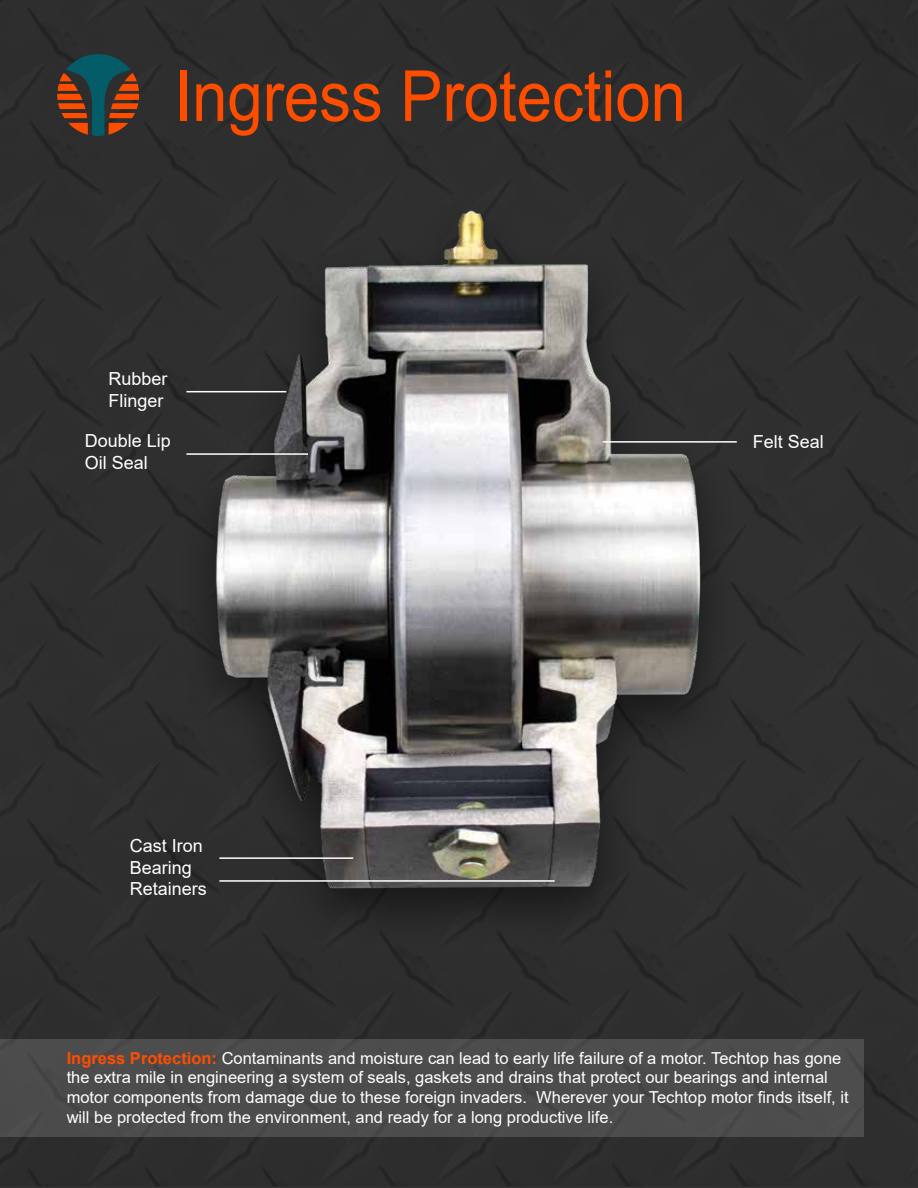
<style>
.page{position:relative;width:918px;height:1188px;background:#2e2e2e}
.page>*{position:absolute;margin:0;border:0;box-sizing:border-box;transform-origin:0 0}
.t1{font:70.5px "Arial";color:#ff4d00;scale:.9 1}
.t2{font:18px/21.6px "Arial";color:#fff}
.t3{font:16.5px/19.8px "Arial";color:#fff}
.s1{font-weight:700;color:#ff4d00}
</style>
<div class="page">
<svg style="left:57px;top:54px;width:82px;height:82px"></svg>
<div style="left:0;top:1039px;width:864px;height:97px;background:#4c4c4d"></div>
<img style="left:156px;top:210px;width:563px;height:729px">
<hr style="left:186px;top:391px;width:100px;height:1px;background:#fff">
<hr style="left:186px;top:453px;width:122px;height:2px;background:#fff">
<hr style="left:219px;top:857px;width:134px;height:2px;background:#fff">
<hr style="left:219px;top:880px;width:336px;height:2px;background:#fff">
<hr style="left:603px;top:441px;width:134px;height:2px;background:#fff">
<h1 class="t1" style="left:175px;top:48px;width:570px">Ingress Protection</h1>
<p class="t2" style="left:109px;top:368px;width:61px">Rubber<br>Flinger</p>
<p class="t2" style="left:85px;top:430px;width:88px">Double Lip<br>Oil Seal</p>
<p class="t2" style="left:753px;top:431px;width:73px">Felt Seal</p>
<p class="t2" style="left:130px;top:835px;width:79px">Cast Iron<br>Bearing<br>Retainers</p>
<p class="t3" style="left:67px;top:1048px;width:783px"><span class="s1">Ingress Protection:</span> Contaminants and moisture can lead to early life failure of a motor. Techtop has gone the extra mile in engineering a system of seals, gaskets and drains that protect our bearings and internal motor components from damage due to these foreign invaders. Wherever your Techtop motor finds itself, it will be protected from the environment, and ready for a long productive life.</p>
</div>
